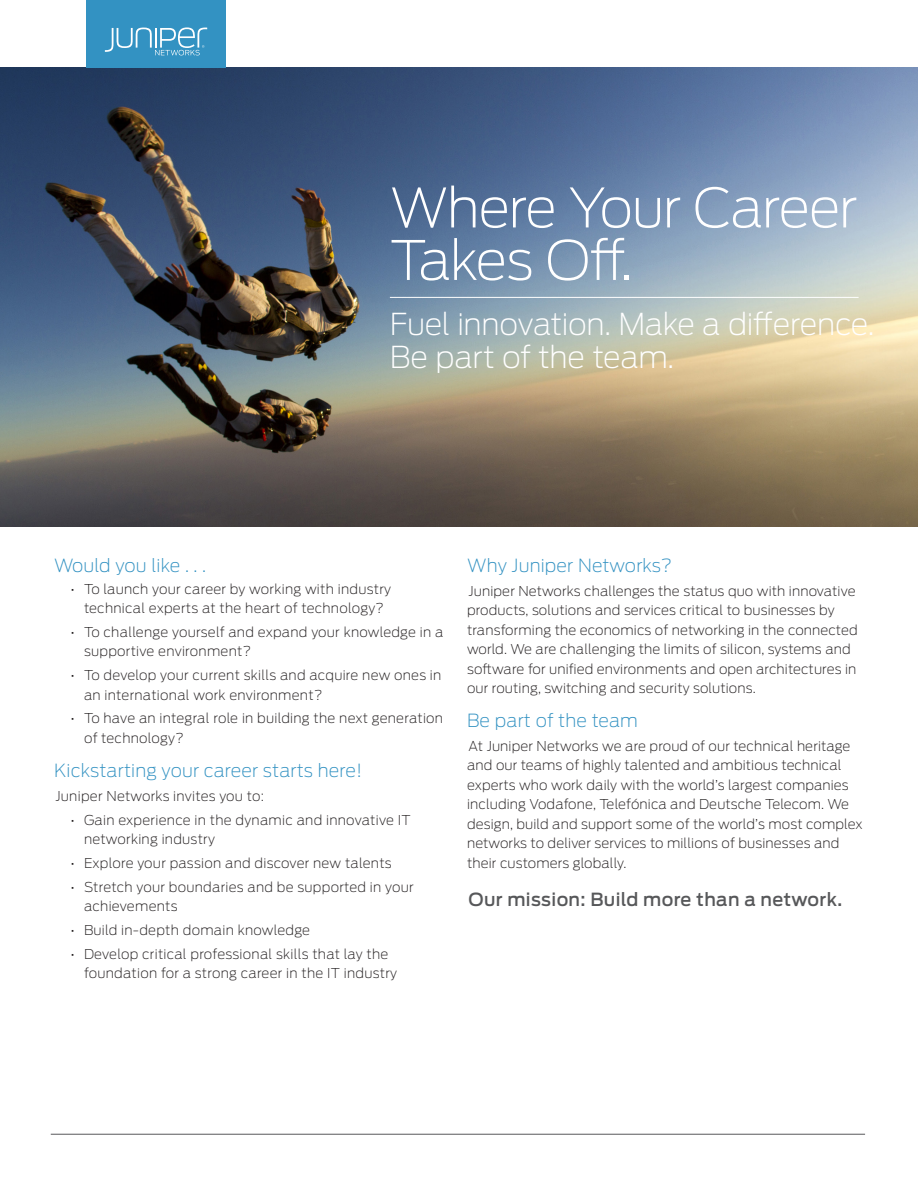
<style>
.page{position:relative;width:918px;height:1188px;background:#fff}
.page>*{position:absolute;margin:0;border:0;box-sizing:border-box;transform-origin:0 0}
.t1{font:200 54px/52.5px "Antenna";letter-spacing:-.03em;color:#fff}
.Subtitle{font:200 30px/33px "Antenna";letter-spacing:-.015em;color:#fff}
.t2{font:200 18px "Antenna";letter-spacing:.01em;color:#3392c2}
.Bullets_level_1{font:500 18px "Antenna";letter-spacing:.02em;color:#57585a}
.Bullets_level_1-2{font:200 13.5px/19.5px "Antenna";letter-spacing:.01em;color:#231f20}
</style>
<div class="page">
<hr style="left:51px;top:1134px;width:814px;height:1px;background:#57585a">
<img style="left:0;top:68px;width:918px;height:458px">
<svg style="left:86px;top:0;width:140px;height:68px;background:#3f98c5"></svg>
<hr style="left:390px;top:297px;width:469px;height:1px;background:#fff">
<p class="t1" style="left:390px;top:182px;width:469px">Where Your Career<br>Takes Off.</p>
<p class="Subtitle" style="left:390px;top:307px;width:486px">Fuel innovation. Make a difference.<br>Be part of the team.</p>
<h1 class="t2" style="left:54px;top:555px;width:154px">Would you like . . .</h1>
<p class="Bullets_level_1-2" style="left:70px;top:579px;width:322px;text-align:center">• To launch your career by working with industry technical experts at the heart of technology?</p>
<p class="Bullets_level_1-2" style="left:84px;top:622px;width:361px;text-indent:-14px">• To challenge yourself and expand your knowledge in a supportive environment?</p>
<p class="Bullets_level_1-2" style="left:84px;top:666px;width:359px;text-indent:-14px">• To develop your current skills and acquire new ones in an international work environment?</p>
<p class="Bullets_level_1-2" style="left:84px;top:709px;width:361px;text-indent:-14px">• To have an integral role in building the next generation of technology?</p>
<h1 class="t2" style="left:54px;top:760px;width:310px">Kickstarting your career starts here!</h1>
<p class="Bullets_level_1-2" style="left:56px;top:786px;width:210px">Juniper Networks invites you to:</p>
<p class="Bullets_level_1-2" style="left:84px;top:810px;width:328px;text-indent:-14px">• Gain experience in the dynamic and innovative IT networking industry</p>
<p class="Bullets_level_1-2" style="left:70px;top:853px;width:323px">• Explore your passion and discover new talents</p>
<p class="Bullets_level_1-2" style="left:84px;top:877px;width:331px;text-indent:-14px">• Stretch your boundaries and be supported in your achievements</p>
<p class="Bullets_level_1-2" style="left:70px;top:920px;width:241px">• Build in-depth domain knowledge</p>
<p class="Bullets_level_1-2" style="left:84px;top:944px;width:315px;text-indent:-14px">• Develop critical professional skills that lay the foundation for a strong career in the IT industry</p>
<h1 class="t2" style="left:467px;top:555px;width:207px">Why Juniper Networks?</h1>
<p class="Bullets_level_1-2" style="left:467px;top:581px;width:392px">Juniper Networks challenges the status quo with innovative products, solutions and services critical to businesses by transforming the economics of networking in the connected world. We are challenging the limits of silicon, systems and software for unified environments and open architectures in our routing, switching and security solutions.</p>
<h1 class="t2" style="left:467px;top:710px;width:172px">Be part of the team</h1>
<p class="Bullets_level_1-2" style="left:467px;top:736px;width:397px">At Juniper Networks we are proud of our technical heritage and our teams of highly talented and ambitious technical experts who work daily with the world’s largest companies including Vodafone, Telefónica and Deutsche Telecom. We design, build and support some of the world’s most complex networks to deliver services to millions of businesses and their customers globally.</p>
<p class="Bullets_level_1" style="left:469px;top:889px;width:375px">Our mission: Build more than a network.</p>
</div>
